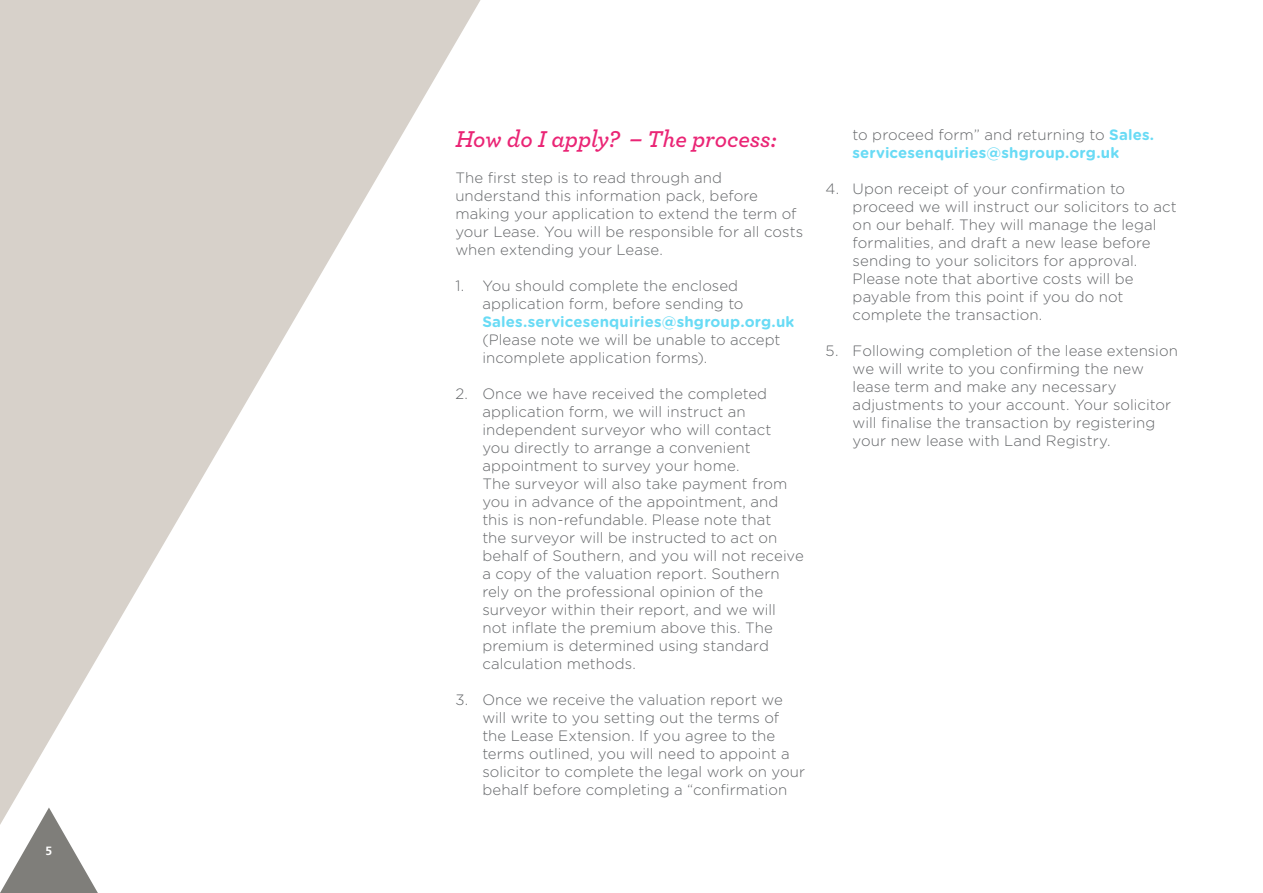
<style>
.page{position:relative;width:1263px;height:893px;background:#fff}
.page>*{position:absolute;margin:0;border:0;box-sizing:border-box;transform-origin:0 0}
.SHG_Bullet_points_2N{font:italic 600 24px "Archer";letter-spacing:-.005em;color:#ea2575}
.SHG_Bullet_points_2N-2{font:300 15px/18px "Gotham Rounded";letter-spacing:.005em;color:#646669}
.SHG_Bullet_points_2N-3{font:700 15px/18px "Gotham Rounded";letter-spacing:.01em;color:#69dbf5}
.t1{font:700 12px "Frutiger LT Std";color:#fff}
.s1{font-weight:300;color:#646669}
</style>
<div class="page">
<svg style="left:0;top:0;width:480px;height:807px;fill:#d7d1ca"></svg>
<svg style="left:0;top:807px;width:98px;height:86px"></svg>
<p class="t1" style="left:46px;top:843px;width:8px">5</p>
<p class="SHG_Bullet_points_2N" style="left:455px;top:121px;width:323px">How do I apply? – The process:</p>
<p class="SHG_Bullet_points_2N-2" style="left:455px;top:168px;width:349px">The first step is to read through and understand this information pack, before making your application to extend the term of your Lease. You will be responsible for all costs when extending your Lease.</p>
<p class="SHG_Bullet_points_2N-2" style="left:455px;top:276px;width:284px">1. You should complete the enclosed</p>
<p class="SHG_Bullet_points_2N-2" style="left:482px;top:294px;width:263px">application form, before sending to</p>
<p class="SHG_Bullet_points_2N-3" style="left:482px;top:312px;width:314px">Sales.servicesenquiries@shgroup.org.uk</p>
<p class="SHG_Bullet_points_2N-2" style="left:482px;top:330px;width:300px">(Please note we will be unable to accept incomplete application forms).</p>
<p class="SHG_Bullet_points_2N-2" style="left:455px;top:384px;width:313px">2. Once we have received the completed</p>
<p class="SHG_Bullet_points_2N-2" style="left:482px;top:402px;width:265px">application form, we will instruct an</p>
<p class="SHG_Bullet_points_2N-2" style="left:482px;top:420px;width:291px">independent surveyor who will contact</p>
<p class="SHG_Bullet_points_2N-2" style="left:482px;top:438px;width:270px">you directly to arrange a convenient</p>
<p class="SHG_Bullet_points_2N-2" style="left:482px;top:456px;width:259px">appointment to survey your home.</p>
<p class="SHG_Bullet_points_2N-2" style="left:482px;top:474px;width:306px">The surveyor will also take payment from you in advance of the appointment, and this is non-refundable. Please note that</p>
<p class="SHG_Bullet_points_2N-2" style="left:482px;top:528px;width:297px">the surveyor will be instructed to act on</p>
<p class="SHG_Bullet_points_2N-2" style="left:482px;top:546px;width:323px">behalf of Southern, and you will not receive a copy of the valuation report. Southern rely on the professional opinion of the surveyor within their report, and we will not inflate the premium above this. The premium is determined using standard calculation methods.</p>
<p class="SHG_Bullet_points_2N-2" style="left:455px;top:690px;width:329px">3. Once we receive the valuation report we</p>
<p class="SHG_Bullet_points_2N-2" style="left:482px;top:708px;width:324px">will write to you setting out the terms of the Lease Extension. If you agree to the terms outlined, you will need to appoint a solicitor to complete the legal work on your behalf before completing a “confirmation</p>
<p class="SHG_Bullet_points_2N-3" style="left:853px;top:125px;width:303px"><span class="s1">to proceed form” and returning to</span> Sales. servicesenquiries@shgroup.org.uk</p>
<p class="SHG_Bullet_points_2N-2" style="left:826px;top:179px;width:301px">4. Upon receipt of your confirmation to</p>
<p class="SHG_Bullet_points_2N-2" style="left:853px;top:197px;width:326px">proceed we will instruct our solicitors to act on our behalf. They will manage the legal formalities, and draft a new lease before sending to your solicitors for approval.<br>Please note that abortive costs will be payable from this point if you do not complete the transaction.</p>
<p class="SHG_Bullet_points_2N-2" style="left:826px;top:341px;width:354px">5. Following completion of the lease extension</p>
<p class="SHG_Bullet_points_2N-2" style="left:853px;top:359px;width:320px">we will write to you confirming the new lease term and make any necessary adjustments to your account. Your solicitor will finalise the transaction by registering your new lease with Land Registry.</p>
</div>
